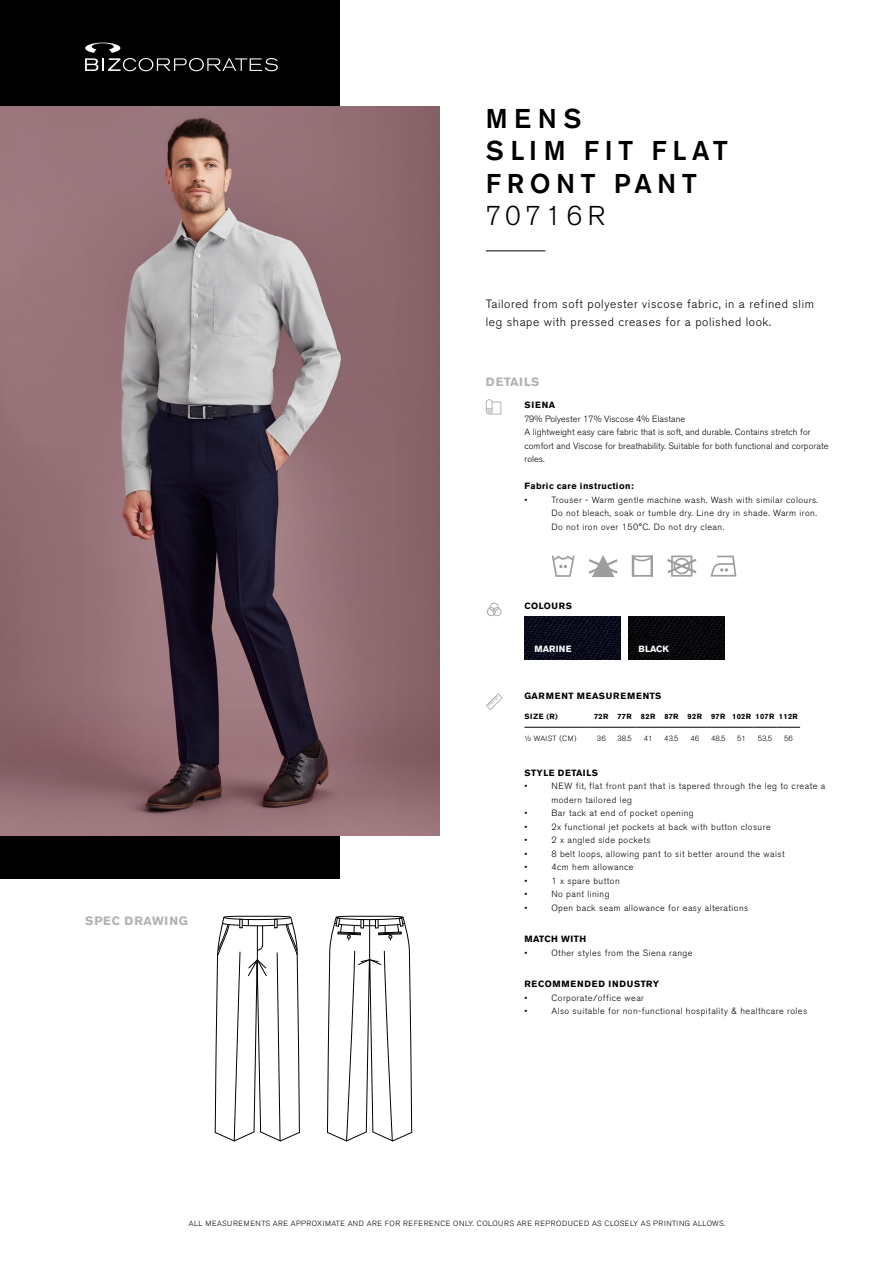
<style>
.page{position:relative;width:893px;height:1263px;background:#fff}
.page>*{position:absolute;margin:0;border:0;box-sizing:border-box;transform-origin:0 0}
.t1{font:500 27px/32.4px "Akzidenz Grotesk BE";letter-spacing:.2em;color:#000}
.t2{font:300 27px "Akzidenz Grotesk BE";letter-spacing:.16em;color:#000}
.t3{font:300 12px/18px "Akzidenz Grotesk BE";letter-spacing:.05em;color:#000}
.t4{font:700 12px "Akzidenz Grotesk BE";letter-spacing:.07em;color:#b3b2b2}
.t5{font:700 12px "Akzidenz Grotesk BE";letter-spacing:.05em;color:#b3b2b2}
.t6{font:300 9px/13.5px "Akzidenz Grotesk BE";letter-spacing:.05em;color:#000}
.t7{font:300 9px/13.5px "Akzidenz Grotesk BE";letter-spacing:.01em;color:#000}
.t8{font:700 9px "Akzidenz Grotesk BE";letter-spacing:.05em;color:#000}
.t9{font:700 9px "Akzidenz Grotesk BE";letter-spacing:.09em;color:#000}
.t10{font:700 9px "Akzidenz Grotesk BE";color:#fff}
.t11{font:300 7.5px "Akzidenz Grotesk BE";letter-spacing:.07em;color:#000}
.t12{font:700 7.5px "Akzidenz Grotesk BE";letter-spacing:.05em;color:#000}
</style>
<div class="page">
<div style="left:0;top:0;width:339px;height:878px;background:#000"></div>
<img style="left:0;top:106px;width:440px;height:729px">
<hr style="left:486px;top:250px;width:59px;height:1px;background:#000">
<svg style="left:552px;top:555px;width:23px;height:22px"></svg>
<svg style="left:589px;top:555px;width:29px;height:22px"></svg>
<svg style="left:634px;top:555px;width:16px;height:22px"></svg>
<hr style="left:632px;top:555px;width:2px;height:22px;background:#9d9d9c">
<hr style="left:650px;top:555px;width:3px;height:22px;background:#9d9d9c">
<svg style="left:667px;top:555px;width:29px;height:22px"></svg>
<svg style="left:711px;top:556px;width:25px;height:20px"></svg>
<svg style="left:486px;top:693px;width:17px;height:17px"></svg>
<svg style="left:486px;top:399px;width:15px;height:16px"></svg>
<div style="left:490px;top:602px;width:9px;height:10px;border:1px solid #b3b2b2;border-radius:50%"></div>
<div style="left:492px;top:607px;width:10px;height:9px;border:1px solid #b3b2b2;border-radius:50%"></div>
<div style="left:487px;top:607px;width:9px;height:9px;border:1px solid #b3b2b2;border-radius:50%"></div>
<svg style="left:215px;top:916px;width:85px;height:225px"></svg>
<svg style="left:327px;top:916px;width:85px;height:225px"></svg>
<hr style="left:524px;top:727px;width:66px;height:1px;background:#000">
<svg style="left:590px;top:727px;width:210px;height:1px"></svg>
<svg style="left:85px;top:43px;width:193px;height:28px"></svg>
<img style="left:629px;top:616px;width:96px;height:43px">
<img style="left:525px;top:616px;width:96px;height:43px">
<h1 class="t1" style="left:486px;top:102px;width:244px">MENS<br>SLIM FIT FLAT<br>FRONT PANT</h1>
<h1 class="t2" style="left:486px;top:200px;width:121px">70716R</h1>
<h2 class="t3" style="left:486px;top:295px;width:330px">Tailored from soft polyester viscose fabric, in a refined slim leg shape with pressed creases for a polished look.</h2>
<h2 class="t5" style="left:486px;top:375px;width:55px">DETAILS</h2>
<p class="t8" style="left:524px;top:400px;width:32px">SIENA</p>
<p class="t7" style="left:524px;top:412px;width:305px">79% Polyester 17% Viscose 4% Elastane<br>A lightweight easy care fabric that is soft, and durable. Contains stretch for comfort and Viscose for breathability. Suitable for both functional and corporate roles.</p>
<p class="t8" style="left:524px;top:481px;width:111px">Fabric care instruction:</p>
<p class="t6" style="left:524px;top:493px;width:4px">•</p>
<p class="t6" style="left:551px;top:493px;width:268px">Trouser - Warm gentle machine wash. Wash with similar colours.<br>Do not bleach, soak or tumble dry. Line dry in shade. Warm iron.<br>Do not iron over 150°C. Do not dry clean.</p>
<p class="t8" style="left:524px;top:601px;width:49px">COLOURS</p>
<p class="t10" style="left:534px;top:644px;width:39px">MARINE</p>
<p class="t10" style="left:638px;top:644px;width:32px">BLACK</p>
<h2 class="t4" style="left:85px;top:914px;width:104px">SPEC DRAWING</h2>
<p class="t9" style="left:524px;top:690px;width:139px">GARMENT MEASUREMENTS</p>
<p class="t12" style="left:524px;top:712px;width:35px">SIZE (R)</p>
<p class="t12" style="left:594px;top:712px;width:205px">72R 77R 82R 87R 92R 97R 102R 107R 112R</p>
<p class="t11" style="left:524px;top:734px;width:53px">½ WAIST (CM)</p>
<p class="t11" style="left:597px;top:734px;width:10px">36</p>
<p class="t11" style="left:617px;top:734px;width:16px">38.5</p>
<p class="t11" style="left:644px;top:734px;width:10px">41</p>
<p class="t11" style="left:664px;top:734px;width:16px">43.5</p>
<p class="t11" style="left:690px;top:734px;width:10px">46</p>
<p class="t11" style="left:711px;top:734px;width:16px">48.5</p>
<p class="t11" style="left:737px;top:734px;width:10px">51</p>
<p class="t11" style="left:758px;top:734px;width:16px">53.5</p>
<p class="t11" style="left:784px;top:734px;width:10px">56</p>
<p class="t8" style="left:524px;top:767px;width:75px">STYLE DETAILS</p>
<p class="t6" style="left:524px;top:780px;width:4px">•</p>
<p class="t6" style="left:551px;top:780px;width:275px">NEW fit, flat front pant that is tapered through the leg to create a modern tailored leg</p>
<p class="t6" style="left:524px;top:807px;width:4px">•</p>
<p class="t6" style="left:551px;top:807px;width:144px">Bar tack at end of pocket opening</p>
<p class="t6" style="left:524px;top:820px;width:4px">•</p>
<p class="t6" style="left:551px;top:820px;width:221px">2x functional jet pockets at back with button closure</p>
<p class="t6" style="left:524px;top:834px;width:4px">•</p>
<p class="t6" style="left:551px;top:834px;width:101px">2 x angled side pockets</p>
<p class="t6" style="left:524px;top:847px;width:4px">•</p>
<p class="t6" style="left:551px;top:847px;width:235px">8 belt loops, allowing pant to sit better around the waist</p>
<p class="t6" style="left:524px;top:861px;width:4px">•</p>
<p class="t6" style="left:551px;top:861px;width:84px">4cm hem allowance</p>
<p class="t6" style="left:524px;top:874px;width:4px">•</p>
<p class="t6" style="left:551px;top:874px;width:70px">1 x spare button</p>
<p class="t6" style="left:524px;top:888px;width:4px">•</p>
<p class="t6" style="left:551px;top:888px;width:60px">No pant lining</p>
<p class="t6" style="left:524px;top:901px;width:4px">•</p>
<p class="t6" style="left:551px;top:901px;width:198px">Open back seam allowance for easy alterations</p>
<p class="t8" style="left:524px;top:934px;width:63px">MATCH WITH</p>
<p class="t6" style="left:524px;top:946px;width:4px">•</p>
<p class="t6" style="left:551px;top:946px;width:143px">Other styles from the Siena range</p>
<p class="t9" style="left:524px;top:979px;width:136px">RECOMMENDED INDUSTRY</p>
<p class="t6" style="left:524px;top:991px;width:4px">•</p>
<p class="t6" style="left:551px;top:991px;width:94px">Corporate/office wear</p>
<p class="t6" style="left:524px;top:1005px;width:4px">•</p>
<p class="t6" style="left:551px;top:1005px;width:257px">Also suitable for non-functional hospitality &amp; healthcare roles</p>
<p class="t11" style="left:189px;top:1219px;width:538px">ALL MEASUREMENTS ARE APPROXIMATE AND ARE FOR REFERENCE ONLY. COLOURS ARE REPRODUCED AS CLOSELY AS PRINTING ALLOWS.</p>
</div>
